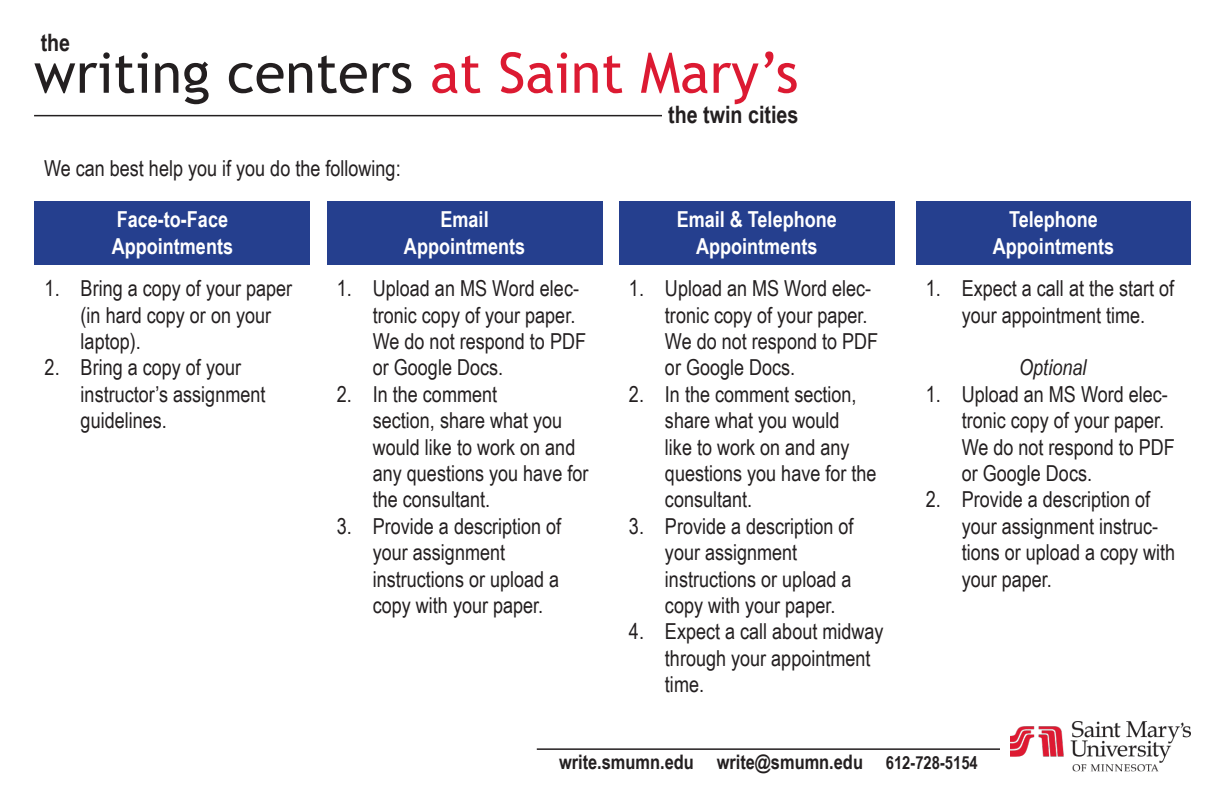
<style>
.page{position:relative;width:1224px;height:792px;background:#fff}
.page>*{position:absolute;margin:0;border:0;box-sizing:border-box;transform-origin:0 0}
.t1{font:56px "Trebuchet MS";color:#231f20}
.t2{font:700 24px "Arial Narrow";color:#231f20}
.t3{font:22px/26.4px "Arial Narrow";color:#231f20}
.t4{font:700 22px/26.4px "Arial Narrow";color:#fff;text-align:center}
.t5{font:italic 22px "Arial Narrow";color:#231f20}
.t6{font:700 20px "Arial Narrow";color:#231f20}
.s1{color:#dc1a32}
.s2{font-size:18px}
</style>
<div class="page">
<div style="left:35px;top:201px;width:275px;height:64px;background:#253f8e"></div>
<div style="left:327px;top:201px;width:275px;height:64px;background:#253f8e"></div>
<div style="left:619px;top:201px;width:276px;height:64px;background:#253f8e"></div>
<div style="left:916px;top:201px;width:275px;height:64px;background:#253f8e"></div>
<hr style="left:34px;top:115px;width:630px;height:1px;background:#231f20">
<div style="left:662px;top:106px;width:136px;height:17px;background:#fff"></div>
<img style="left:1010px;top:721px;width:180px;height:51px">
<hr style="left:537px;top:748px;width:463px;height:2px;background:#231f20">
<p class="t2" style="left:41px;top:25px;width:31px">the</p>
<p class="t1" style="left:34px;top:38px;width:766px">writing centers <span class="s1">at Saint Mary’s</span></p>
<p class="t2" style="left:668px;top:97px;width:132px">the twin cities</p>
<p class="t3" style="left:44px;top:155px;width:358px">We can best help you if you do the following:</p>
<p class="t4" style="left:112px;top:205px;width:123px;text-align:left">Face-to-Face<br>Appointments</p>
<p class="t4" style="left:404px;top:205px;width:123px">Email<br>Appointments</p>
<p class="t3" style="left:373px;top:275px;width:215px;text-indent:-36px">1. Upload an MS Word elec&shy;tronic copy of your paper.<br>We do not respond to PDF or Google Docs.</p>
<p class="t3" style="left:373px;top:380px;width:217px;text-indent:-36px">2. In the comment<br>section, share what you would like to work on and any questions you have for the consultant.</p>
<p class="t3" style="left:373px;top:512px;width:190px;text-indent:-36px">3. Provide a description of your assignment instructions or upload a copy with your paper.</p>
<p class="t3" style="left:81px;top:275px;width:213px;text-indent:-36px">1. Bring a copy of your paper (in hard copy or on your laptop).</p>
<p class="t3" style="left:81px;top:354px;width:186px;text-indent:-36px">2. Bring a copy of your instructor’s assignment guidelines.</p>
<p class="t4" style="left:677px;top:205px;width:162px">Email &amp; Telephone<br>Appointments</p>
<p class="t3" style="left:665px;top:275px;width:215px;text-indent:-36px">1. Upload an MS Word elec&shy;tronic copy of your paper.<br>We do not respond to PDF or Google Docs.</p>
<p class="t3" style="left:665px;top:380px;width:213px;text-indent:-36px">2. In the comment section, share what you would<br>like to work on and any questions you have for the consultant.</p>
<p class="t3" style="left:665px;top:512px;width:190px;text-indent:-36px">3. Provide a description of your assignment instructions or upload a copy with your paper.</p>
<p class="t3" style="left:665px;top:618px;width:220px;text-indent:-36px">4. Expect a call about midway through your appointment time.</p>
<p class="t4" style="left:993px;top:205px;width:123px">Telephone<br>Appointments</p>
<p class="t3" style="left:926px;top:275px;width:250px;text-align:center">1. Expect a call at the start of your appointment time.</p>
<p class="t5" style="left:1019px;top:352px;width:69px">Optional</p>
<p class="t3" style="left:962px;top:380px;width:215px;text-indent:-36px">1. Upload an MS Word elec&shy;tronic copy of your paper.<br>We do not respond to PDF or Google Docs.</p>
<p class="t3" style="left:962px;top:486px;width:215px;text-indent:-36px">2. Provide a description of your assignment instruc&shy;tions or upload a copy with your paper.</p>
<p class="t6" style="left:559px;top:746px;width:420px">write.smumn.edu write@smumn.edu <span class="s2">612-728-5154</span></p>
</div>
